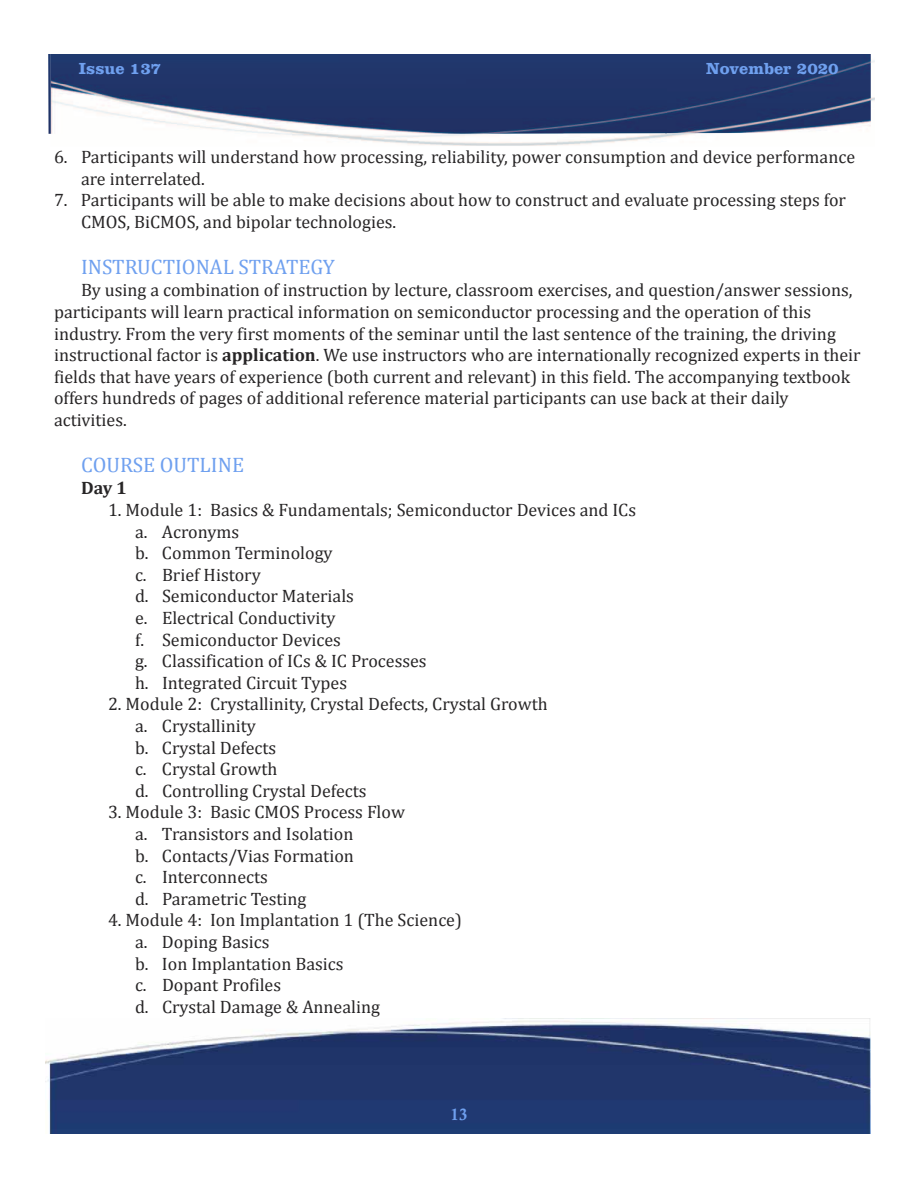
<style>
.page{position:relative;width:918px;height:1188px;background:#fff}
.page>*{position:absolute;margin:0;border:0;box-sizing:border-box;transform-origin:0 0}
.t1{font:21px "Cambria";color:#6fa0ef}
.t2{font:18px/21.6px "Cambria";color:#272526}
.t3{font:700 18px "Cambria";color:#272526}
.t4{font:700 16.5px "Clarendon BT";color:#6fa0ef}
.t5{font:700 16.5px "Calisto";color:#6fa0ef}
.s1{font-weight:700}
</style>
<div class="page">
<img style="left:48px;top:54px;width:3px;height:80px">
<img style="left:871px;top:60px;width:4px;height:41px">
<img style="left:279px;top:134px;width:413px;height:12px">
<img style="left:51px;top:54px;width:820px;height:80px">
<img style="left:45px;top:1019px;width:825px;height:115px">
<p class="t4" style="left:79px;top:62px;width:84px">Issue 137</p>
<p class="t4" style="left:706px;top:62px;width:134px">November 2020</p>
<p class="t2" style="left:81px;top:146px;width:776px;text-indent:-27px">6. Participants will understand how processing, reliability, power consumption and device performance are interrelated.</p>
<p class="t2" style="left:81px;top:189px;width:767px;text-indent:-27px">7. Participants will be able to make decisions about how to construct and evaluate processing steps for<br>CMOS, BiCMOS, and bipolar technologies.</p>
<p class="t1" style="left:81px;top:254px;width:255px">INSTRUCTIONAL STRATEGY</p>
<p class="t2" style="left:54px;top:279px;width:808px;text-indent:27px">By using a combination of instruction by lecture, classroom exercises, and question/answer sessions, participants will learn practical information on semiconductor processing and the operation of this industry. From the very first moments of the seminar until the last sentence of the training, the driving instructional factor is <span class="s1">application</span>. We use instructors who are internationally recognized experts in their fields that have years of experience (both current and relevant) in this field. The accompanying textbook offers hundreds of pages of additional reference material participants can use back at their daily activities.</p>
<p class="t1" style="left:81px;top:452px;width:165px">COURSE OUTLINE</p>
<p class="t3" style="left:81px;top:477px;width:47px">Day 1</p>
<p class="t2" style="left:135px;top:499px;width:503px;text-indent:-27px">1. Module 1: Basics &amp; Fundamentals; Semiconductor Devices and ICs a. Acronyms<br>b. Common Terminology<br>c. Brief History<br>d. Semiconductor Materials<br>e. Electrical Conductivity<br>f. Semiconductor Devices<br>g. Classification of ICs &amp; IC Processes<br>h. Integrated Circuit Types</p>
<p class="t2" style="left:135px;top:693px;width:414px;text-indent:-27px">2. Module 2: Crystallinity, Crystal Defects, Crystal Growth a. Crystallinity<br>b. Crystal Defects<br>c. Crystal Growth<br>d. Controlling Crystal Defects</p>
<p class="t2" style="left:135px;top:801px;width:272px;text-indent:-27px">3. Module 3: Basic CMOS Process Flow a. Transistors and Isolation<br>b. Contacts/Vias Formation<br>c. Interconnects<br>d. Parametric Testing</p>
<p class="t2" style="left:135px;top:909px;width:328px;text-indent:-27px">4. Module 4: Ion Implantation 1 (The Science) a. Doping Basics<br>b. Ion Implantation Basics<br>c. Dopant Profiles<br>d. Crystal Damage &amp; Annealing</p>
<p class="t5" style="left:451px;top:1108px;width:18px">13</p>
</div>
